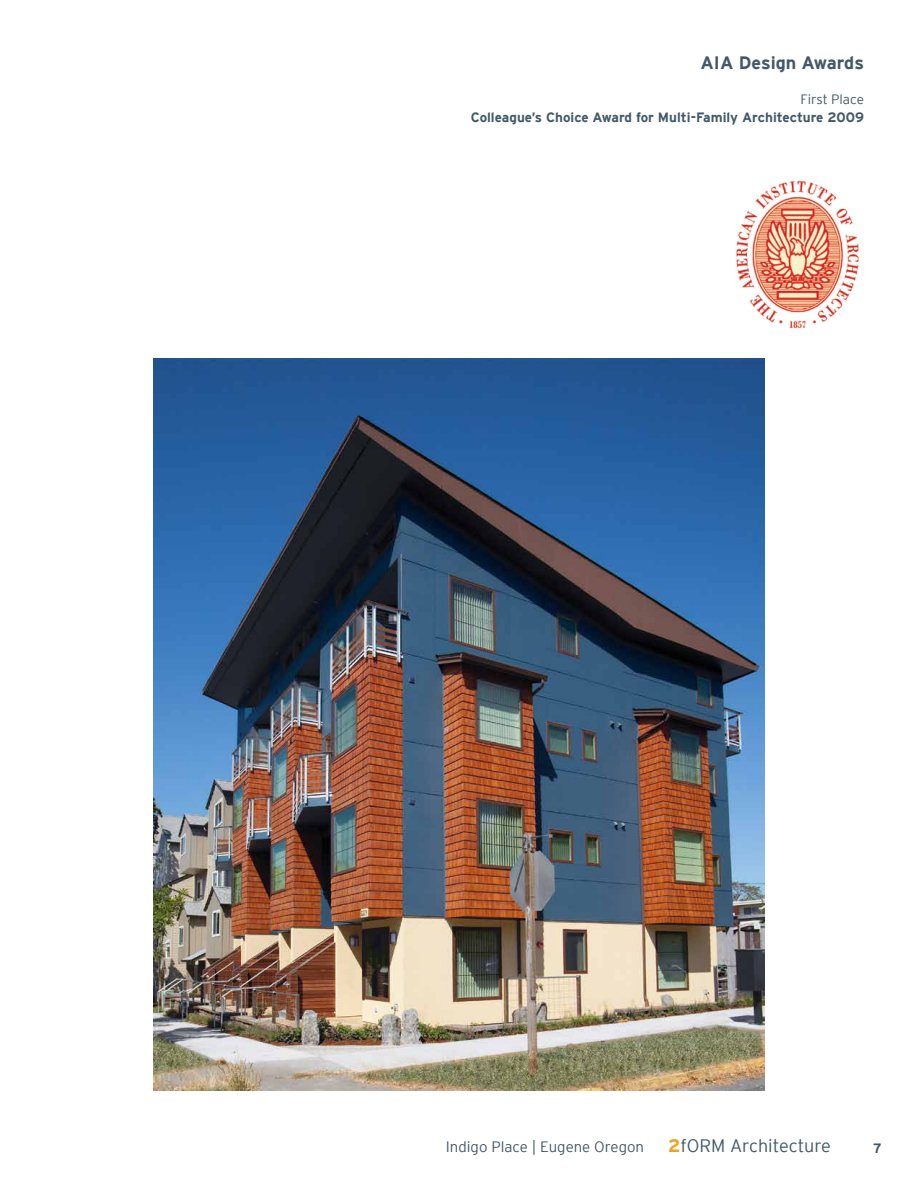
<style>
.page{position:relative;width:918px;height:1188px;background:#fff}
.page>*{position:absolute;margin:0;border:0;box-sizing:border-box;transform-origin:0 0}
.t1{font:300 18px "Interstate";color:#425968}
.t2{font:700 18px "Interstate";color:#425968}
.t3{font:300 15px "Interstate";color:#425968}
.t4{font:700 13.5px "Interstate";color:#425968}
.t5{font:300 13.5px "Interstate";color:#425968}
.s1{font-weight:700;color:#f6a01a}
</style>
<div class="page">
<img style="left:736px;top:180px;width:124px;height:149px">
<img style="left:153px;top:359px;width:611px;height:732px">
<h1 class="t2" style="left:700px;top:52px;width:165px">AIA Design Awards</h1>
<p class="t5" style="left:801px;top:92px;width:65px">First Place</p>
<p class="t4" style="left:471px;top:110px;width:395px">Colleague’s Choice Award for Multi-Family Architecture 2009</p>
<p class="t3" style="left:446px;top:1138px;width:200px">Indigo Place | Eugene Oregon</p>
<h1 class="t1" style="left:668px;top:1135px;width:164px"><span class="s1">2</span>fORM Architecture</h1>
<p class="t4" style="left:873px;top:1141px;width:10px">7</p>
</div>
